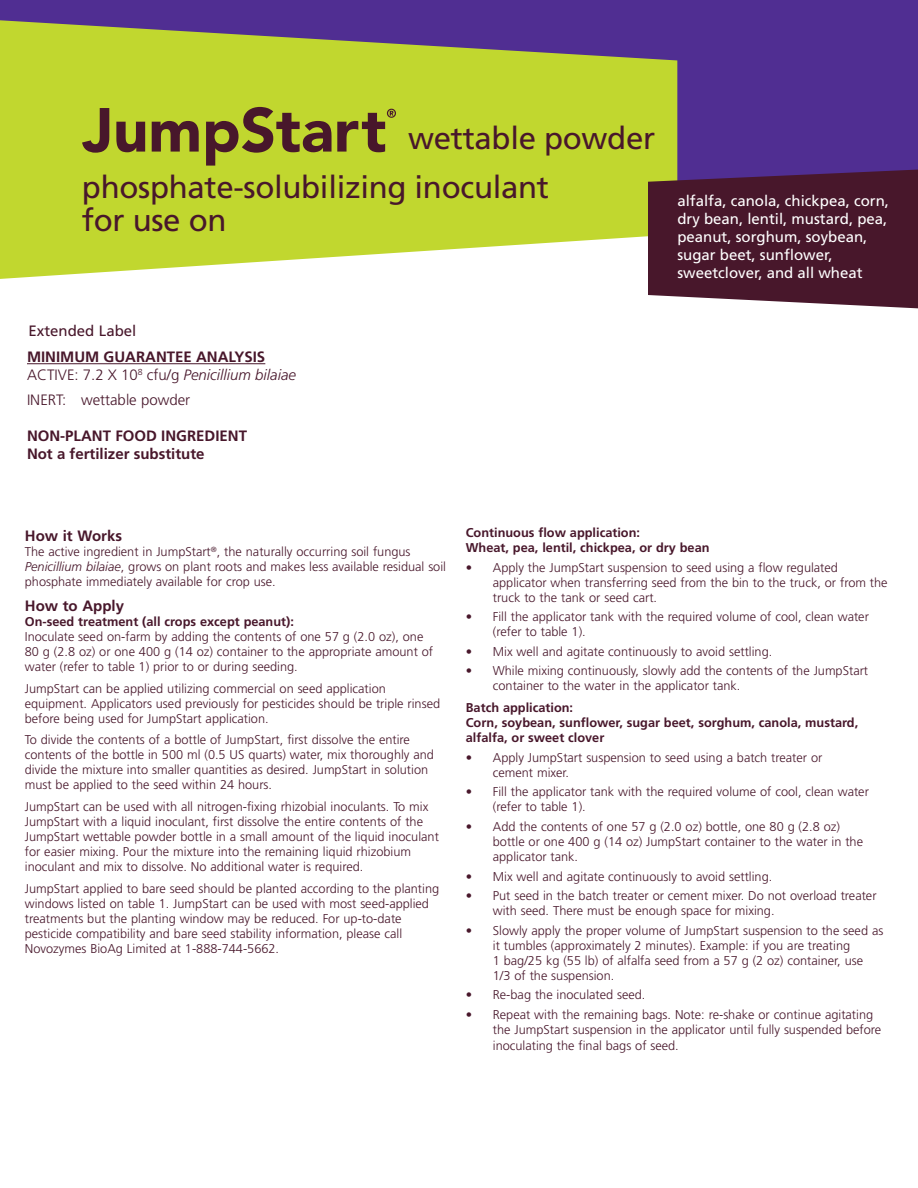
<style>
.page{position:relative;width:918px;height:1188px;background:#fff}
.page>*{position:absolute;margin:0;border:0;box-sizing:border-box;transform-origin:0 0}
.t1{font:31.2px/32.8px "Frutiger LT Std";letter-spacing:-.01em;color:#48172b}
.t2{font:15px/18px "Frutiger LT Std";color:#fff}
.Body_Bullets{font:700 15px "Frutiger LT Std";color:#48172b}
.t3{font:300 15px "Frutiger LT Std";color:#48172b}
.t4{font:15px "Frutiger LT Std";color:#48172b}
.Body_Bullets-2{font:300 12.75px/15px "Frutiger LT Std";color:#48172b}
.Body_Bullets-3{font:700 12.75px/15px "Frutiger LT Std";color:#48172b}
.s1{font-style:italic}
</style>
<div class="page">
<div style="left:0;top:0;width:918px;height:204px;background:#502e92"></div>
<svg style="left:0;top:20px;width:677px;height:259px;fill:#c1d72f"></svg>
<svg style="left:648px;top:170px;width:270px;height:138px"></svg>
<hr style="left:27px;top:363px;width:238px;height:1px;background:#48172b">
<svg style="left:82px;top:108px;width:27px;height:45px"></svg>
<svg style="left:116px;top:122px;width:29px;height:30px"></svg>
<svg style="left:152px;top:121px;width:47px;height:31px"></svg>
<svg style="left:206px;top:107px;width:190px;height:59px"></svg>
<p class="t1" style="left:408px;top:121px;width:249px">wettable powder</p>
<p class="t1" style="left:82px;top:171px;width:469px">phosphate-solubilizing inoculant for use on</p>
<p class="t4" style="left:28px;top:322px;width:109px">Extended Label</p>
<p class="Body_Bullets" style="left:27px;top:348px;width:240px">MINIMUM GUARANTEE ANALYSIS</p>
<p class="t3" style="left:27px;top:367px;width:271px">ACTIVE: 7.2 X 10<sup>8</sup> cfu/g <span class="s1">Penicillium bilaiae</span></p>
<p class="t3" style="left:27px;top:391px;width:165px">INERT: wettable powder</p>
<p class="Body_Bullets" style="left:27px;top:427px;width:222px">NON-PLANT FOOD INGREDIENT</p>
<p class="Body_Bullets" style="left:27px;top:445px;width:179px">Not a fertilizer substitute</p>
<p class="t2" style="left:677px;top:192px;width:213px">alfalfa, canola, chickpea, corn, dry bean, lentil, mustard, pea, peanut, sorghum, soybean, sugar beet, sunflower, sweetclover, and all wheat</p>
<p class="Body_Bullets" style="left:25px;top:527px;width:99px">How it Works</p>
<p class="Body_Bullets-2" style="left:25px;top:544px;width:423px">The active ingredient in JumpStart<sup>®</sup>, the naturally occurring soil fungus<br><span class="s1">Penicillium bilaiae</span>, grows on plant roots and makes less available residual soil phosphate immediately available for crop use.</p>
<p class="Body_Bullets" style="left:25px;top:597px;width:101px">How to Apply</p>
<p class="Body_Bullets-3" style="left:25px;top:614px;width:271px">On-seed treatment (all crops except peanut):</p>
<p class="Body_Bullets-2" style="left:25px;top:629px;width:410px">Inoculate seed on-farm by adding the contents of one 57 g (2.0 oz), one<br>80 g (2.8 oz) or one 400 g (14 oz) container to the appropriate amount of water (refer to table 1) prior to or during seeding.</p>
<p class="Body_Bullets-2" style="left:25px;top:681px;width:417px">JumpStart can be applied utilizing commercial on seed application equipment. Applicators used previously for pesticides should be triple rinsed before being used for JumpStart application.</p>
<p class="Body_Bullets-2" style="left:25px;top:733px;width:411px">To divide the contents of a bottle of JumpStart, first dissolve the entire contents of the bottle in 500 ml (0.5 US quarts) water, mix thoroughly and divide the mixture into smaller quantities as desired. JumpStart in solution must be applied to the seed within 24 hours.</p>
<p class="Body_Bullets-2" style="left:25px;top:799px;width:416px">JumpStart can be used with all nitrogen-fixing rhizobial inoculants. To mix JumpStart with a liquid inoculant, first dissolve the entire contents of the JumpStart wettable powder bottle in a small amount of the liquid inoculant for easier mixing. Pour the mixture into the remaining liquid rhizobium inoculant and mix to dissolve. No additional water is required.</p>
<p class="Body_Bullets-2" style="left:25px;top:881px;width:416px">JumpStart applied to bare seed should be planted according to the planting windows listed on table 1. JumpStart can be used with most seed-applied treatments but the planting window may be reduced. For up-to-date pesticide compatibility and bare seed stability information, please call Novozymes BioAg Limited at 1-888-744-5662.</p>
<p class="Body_Bullets-3" style="left:466px;top:525px;width:176px">Continuous flow application:</p>
<p class="Body_Bullets-3" style="left:466px;top:540px;width:245px">Wheat, pea, lentil, chickpea, or dry bean</p>
<p class="Body_Bullets-2" style="left:493px;top:560px;width:396px;text-indent:-27px">• Apply the JumpStart suspension to seed using a flow regulated applicator when transferring seed from the bin to the truck, or from the truck to the tank or seed cart.</p>
<p class="Body_Bullets-2" style="left:493px;top:610px;width:378px;text-indent:-27px">• Fill the applicator tank with the required volume of cool, clean water (refer to table 1).</p>
<p class="Body_Bullets-2" style="left:466px;top:644px;width:308px">• Mix well and agitate continuously to avoid settling.</p>
<p class="Body_Bullets-2" style="left:493px;top:664px;width:377px;text-indent:-27px">• While mixing continuously, slowly add the contents of the JumpStart container to the water in the applicator tank.</p>
<p class="Body_Bullets-3" style="left:466px;top:700px;width:109px">Batch application:</p>
<p class="Body_Bullets-3" style="left:466px;top:715px;width:394px">Corn, soybean, sunflower, sugar beet, sorghum, canola, mustard, alfalfa, or sweet clover</p>
<p class="Body_Bullets-2" style="left:493px;top:750px;width:331px;text-indent:-27px">• Apply JumpStart suspension to seed using a batch treater or cement mixer.</p>
<p class="Body_Bullets-2" style="left:493px;top:785px;width:378px;text-indent:-27px">• Fill the applicator tank with the required volume of cool, clean water (refer to table 1).</p>
<p class="Body_Bullets-2" style="left:493px;top:819px;width:372px;text-indent:-27px">• Add the contents of one 57 g (2.0 oz) bottle, one 80 g (2.8 oz) bottle or one 400 g (14 oz) JumpStart container to the water in the applicator tank.</p>
<p class="Body_Bullets-2" style="left:466px;top:869px;width:308px">• Mix well and agitate continuously to avoid settling.</p>
<p class="Body_Bullets-2" style="left:493px;top:888px;width:385px;text-indent:-27px">• Put seed in the batch treater or cement mixer. Do not overload treater with seed. There must be enough space for mixing.</p>
<p class="Body_Bullets-2" style="left:493px;top:923px;width:392px;text-indent:-27px">• Slowly apply the proper volume of JumpStart suspension to the seed as it tumbles (approximately 2 minutes). Example: if you are treating<br>1 bag/25 kg (55 lb) of alfalfa seed from a 57 g (2 oz) container, use 1/3 of the suspension.</p>
<p class="Body_Bullets-2" style="left:466px;top:988px;width:181px">• Re-bag the inoculated seed.</p>
<p class="Body_Bullets-2" style="left:493px;top:1007px;width:390px;text-indent:-27px">• Repeat with the remaining bags. Note: re-shake or continue agitating the JumpStart suspension in the applicator until fully suspended before</p>
<p class="Body_Bullets-2" style="left:493px;top:1038px;width:187px">inoculating the final bags of seed.</p>
</div>
